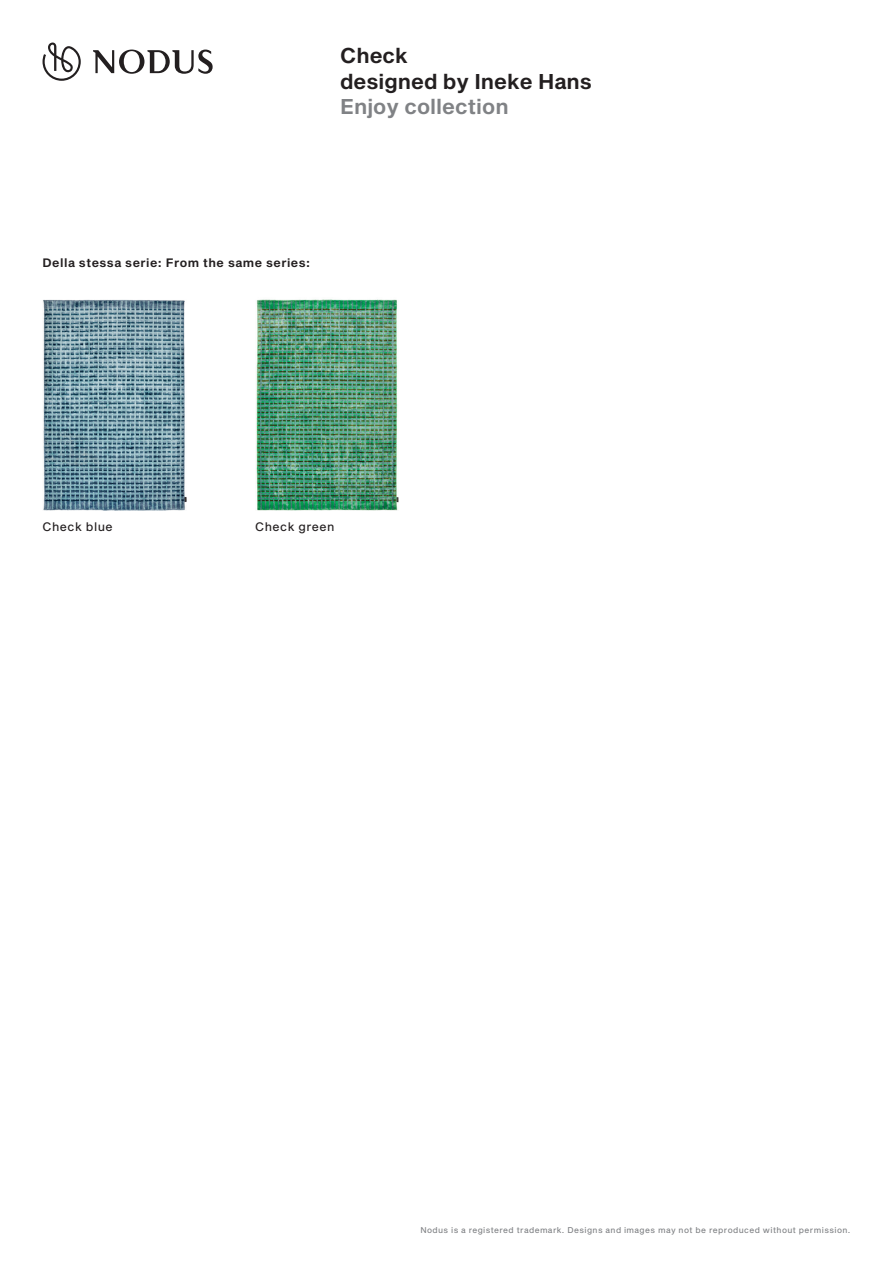
<style>
.page{position:relative;width:893px;height:1263px;background:#fff}
.page>*{position:absolute;margin:0;border:0;box-sizing:border-box;transform-origin:0 0}
.t1{font:21px/25.5px "Sequel Sans Semi Bold Body";color:#231f20}
.t2{font:21px "Sequel Sans Semi Bold Body";color:#808285}
.t3{font:12px "Sequel Sans Semi Bold Body";letter-spacing:.04em;color:#231f20}
.t4{font:12px "Sequel Sans Roman Body";letter-spacing:.04em;color:#231f20}
.t5{font:8.25px "Sequel Sans Roman Body";letter-spacing:.05em;color:#808285}
</style>
<div class="page">
<svg style="left:43px;top:43px;width:38px;height:38px"></svg>
<svg style="left:93px;top:50px;width:120px;height:24px"></svg>
<img style="left:43px;top:299px;width:143px;height:212px">
<img style="left:256px;top:299px;width:143px;height:212px">
<h1 class="t1" style="left:340px;top:44px;width:253px">Check<br>designed by Ineke Hans</h1>
<h1 class="t2" style="left:340px;top:92px;width:170px">Enjoy collection</h1>
<h2 class="t3" style="left:43px;top:254px;width:269px">Della stessa serie: From the same series:</h2>
<h2 class="t4" style="left:43px;top:518px;width:72px">Check blue</h2>
<h2 class="t4" style="left:255px;top:518px;width:81px">Check green</h2>
<p class="t5" style="left:420px;top:1224px;width:432px">Nodus is a registered trademark. Designs and images may not be reproduced without permission.</p>
</div>
